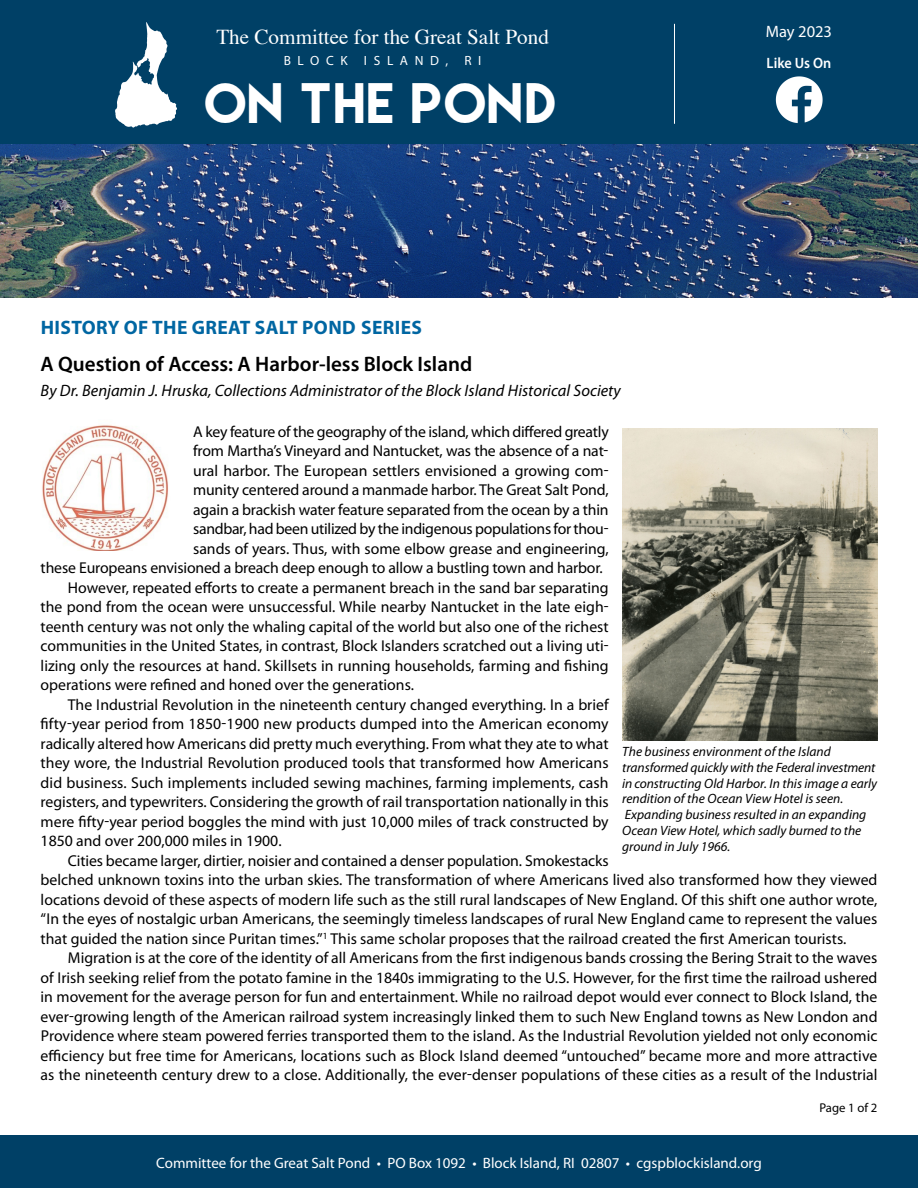
<style>
.page{position:relative;width:918px;height:1188px;background:#fff}
.page>*{position:absolute;margin:0;border:0;box-sizing:border-box;transform-origin:0 0}
.t1{font:49.5px "Lemon Milk";letter-spacing:.035em;color:#fff}
.t2{font:21.15px "Times";color:#fff}
.t3{font:600 21px "Myriad Pro";color:#000}
.t4{font:700 19.5px "Myriad Pro";letter-spacing:.02em;color:#0066a2}
.t5{font:italic 16.5px "Myriad Pro";color:#000}
.t6{font:16.5px "Myriad Pro";color:#fff}
.t7{font:15.75px/19.5px "Myriad Pro";color:#000;text-align:justify}
.t8{font:15.75px "Myriad Pro";letter-spacing:-.02em;color:#000}
.t9{font:15px "Myriad Pro";color:#fff}
.t10{font:600 15px "Myriad Pro";color:#fff;scale:.95 1}
.t11{font:italic 13.5px/15.8px "Myriad Pro";color:#000}
.t12{font:13.35px "Myriad Pro";letter-spacing:.5em;color:#fff}
.t13{font:12.75px "Myriad Pro";color:#000}
</style>
<div class="page">
<div style="left:0;top:1136px;width:918px;height:52px;background:#004066"></div>
<div style="left:0;top:0;width:918px;height:147px;background:#004066"></div>
<img style="left:0;top:144px;width:918px;height:153px">
<img style="left:115px;top:22px;width:61px;height:106px">
<hr style="left:674px;top:24px;width:1px;height:100px;background:#fff">
<img style="left:775px;top:76px;width:48px;height:47px">
<img style="left:42px;top:425px;width:127px;height:126px">
<img style="left:622px;top:429px;width:255px;height:311px">
<p class="t2" style="left:216px;top:28px;width:334px">The Committee for the Great Salt Pond</p>
<p class="t12" style="left:284px;top:56px;width:199px">BLOCK ISLAND, RI</p>
<p class="t1" style="left:205px;top:77px;width:354px">ON THE POND</p>
<p class="t4" style="left:41px;top:316px;width:383px">HISTORY OF THE GREAT SALT POND SERIES</p>
<p class="t3" style="left:40px;top:356px;width:433px">A Question of Access: A Harbor-less Block Island</p>
<p class="t5" style="left:41px;top:384px;width:582px">By Dr. Benjamin J. Hruska, Collections Administrator of the Block Island Historical Society</p>
<p class="t6" style="left:766px;top:25px;width:68px">May 2023</p>
<p class="t10" style="left:767px;top:58px;width:69px">Like Us On</p>
<p class="t7" style="left:193px;top:423px;width:417px">A key feature of the geography of the island, which differed greatly</p>
<p class="t7" style="left:193px;top:443px;width:417px">from Martha’s Vineyard and Nantucket, was the absence of a nat-</p>
<p class="t7" style="left:193px;top:462px;width:417px">ural harbor. The European settlers envisioned a growing com-</p>
<p class="t7" style="left:193px;top:482px;width:417px">munity centered around a manmade harbor. The Great Salt Pond,</p>
<p class="t7" style="left:193px;top:501px;width:417px">again a brackish water feature separated from the ocean by a thin</p>
<p class="t8" style="left:193px;top:523px;width:417px">sandbar, had been utilized by the indigenous populations for thou-</p>
<p class="t7" style="left:193px;top:540px;width:417px">sands of years. Thus, with some elbow grease and engineering,</p>
<p class="t7" style="left:41px;top:560px;width:564px">these Europeans envisioned a breach deep enough to allow a bustling town and harbor.</p>
<p class="t7" style="left:41px;top:579px;width:570px;text-indent:27px">However, repeated efforts to create a permanent breach in the sand bar separating the pond from the ocean were unsuccessful. While nearby Nantucket in the late eigh&shy;teenth century was not only the whaling capital of the world but also one of the richest communities in the United States, in contrast, Block Islanders scratched out a living uti&shy;lizing only the resources at hand. Skillsets in running households, farming and fishing operations were refined and honed over the generations.</p>
<p class="t7" style="left:41px;top:696px;width:570px;text-indent:27px">The Industrial Revolution in the nineteenth century changed everything. In a brief fifty-year period from 1850-1900 new products dumped into the American economy radically altered how Americans did pretty much everything. From what they ate to what they wore, the Industrial Revolution produced tools that transformed how Americans did business. Such implements included sewing machines, farming implements, cash registers, and typewriters. Considering the growth of rail transportation nationally in this mere fifty-year period boggles the mind with just 10,000 miles of track constructed by 1850 and over 200,000 miles in 1900.</p>
<p class="t7" style="left:41px;top:852px;width:838px;text-align:left;text-indent:27px">Cities became larger, dirtier, noisier and contained a denser population. Smokestacks<br>belched unknown toxins into the urban skies. The transformation of where Americans lived also transformed how they viewed locations devoid of these aspects of modern life such as the still rural landscapes of New England. Of this shift one author wrote, “In the eyes of nostalgic urban Americans, the seemingly timeless landscapes of rural New England came to represent the values that guided the nation since Puritan times.”<sup>1</sup> This same scholar proposes that the railroad created the first American tourists.</p>
<p class="t7" style="left:41px;top:950px;width:838px;text-indent:27px">Migration is at the core of the identity of all Americans from the first indigenous bands crossing the Bering Strait to the waves of Irish seeking relief from the potato famine in the 1840s immigrating to the U.S. However, for the first time the railroad ushered in movement for the average person for fun and entertainment. While no railroad depot would ever connect to Block Island, the ever-growing length of the American railroad system increasingly linked them to such New England towns as New London and Providence where steam powered ferries transported them to the island. As the Industrial Revolution yielded not only economic efficiency but free time for Americans, locations such as Block Island deemed “untouched” became more and more attractive as the nineteenth century drew to a close. Additionally, the ever-denser populations of these cities as a result of the Industrial</p>
<p class="t11" style="left:622px;top:745px;width:210px">The business environment of the Island</p>
<p class="t11" style="left:622px;top:761px;width:257px">transformed quickly with the Federal investment in constructing Old Harbor. In this image a early rendition of the Ocean View Hotel is seen.</p>
<p class="t11" style="left:622px;top:808px;width:246px">Expanding business resulted in an expanding<br>Ocean View Hotel, which sadly burned to the ground in July 1966.</p>
<p class="t9" style="left:156px;top:1157px;width:607px">Committee for the Great Salt Pond • PO Box 1092 • Block Island, RI 02807 • cgspblockisland.org</p>
<p class="t13" style="left:819px;top:1103px;width:60px">Page 1 of 2</p>
</div>
